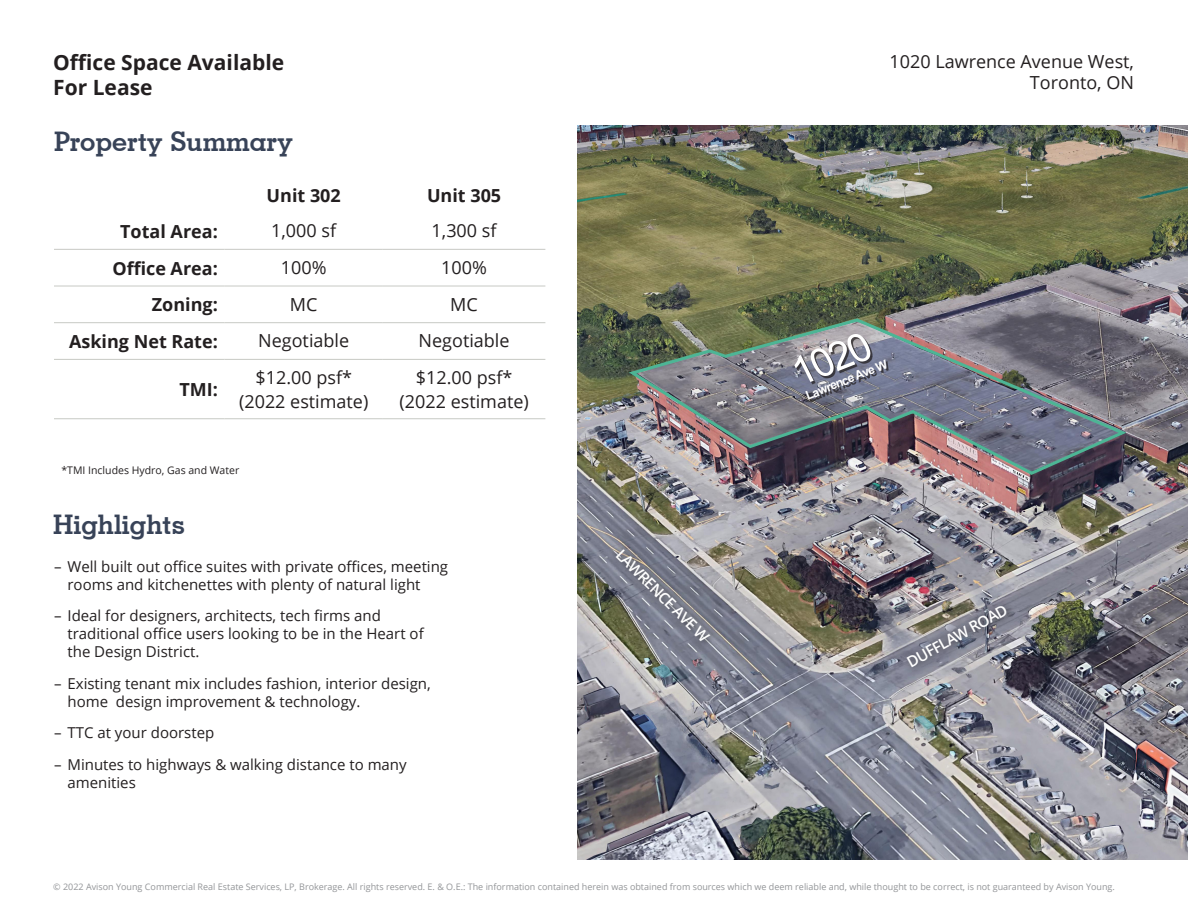
<style>
.page{position:relative;width:1188px;height:918px;background:#fff}
.page>*{position:absolute;margin:0;border:0;box-sizing:border-box;transform-origin:0 0}
.t1{font:39.9px "Arial";color:#fff}
.t2{font:700 27px "Geometric Slab 703 BT";color:#384358}
.t3{font:700 21px/25.2px "Open Sans";color:#231f20}
.More_info_block{font:18px/21.6px "Open Sans";color:#231f20;text-align:right}
.More_info_block-2{font:700 18px "Open Sans";color:#231f20}
.t4{font:600 15.3px "Open Sans";color:#fff}
.t5{font:15px/18px "Open Sans";color:#231f20}
.t6{font:700 12.3px "Arial";color:#fff}
.More_info_block-3{font:10.5px "Open Sans";color:#231f20}
.t7{font:9px "Open Sans";color:#939598}
</style>
<div class="page">
<hr style="left:54px;top:249px;width:171px;height:1px;background:#c7c9c4">
<hr style="left:225px;top:249px;width:158px;height:1px;background:#c7c9c4">
<hr style="left:383px;top:249px;width:162px;height:1px;background:#c7c9c4">
<hr style="left:54px;top:286px;width:171px;height:1px;background:#c7c9c4">
<hr style="left:225px;top:286px;width:158px;height:1px;background:#c7c9c4">
<hr style="left:383px;top:286px;width:162px;height:1px;background:#c7c9c4">
<hr style="left:54px;top:322px;width:171px;height:1px;background:#c7c9c4">
<hr style="left:225px;top:322px;width:158px;height:1px;background:#c7c9c4">
<hr style="left:383px;top:322px;width:162px;height:1px;background:#c7c9c4">
<hr style="left:54px;top:359px;width:171px;height:1px;background:#c7c9c4">
<hr style="left:225px;top:359px;width:158px;height:1px;background:#c7c9c4">
<hr style="left:383px;top:359px;width:162px;height:1px;background:#c7c9c4">
<hr style="left:54px;top:418px;width:171px;height:1px;background:#c7c9c4">
<hr style="left:225px;top:418px;width:158px;height:1px;background:#c7c9c4">
<hr style="left:383px;top:418px;width:162px;height:1px;background:#c7c9c4">
<img style="left:578px;top:125px;width:610px;height:735px">
<div style="left:609px;top:543px;width:110px;height:107px;background:#231f20;opacity:.75"></div>
<div style="left:900px;top:599px;width:116px;height:77px;background:#231f20;opacity:.75"></div>
<img style="left:625px;top:316px;width:505px;height:161px">
<h3 class="t3" style="left:53px;top:49px;width:232px">Office Space Available<br>For Lease</h3>
<p class="t2" style="left:54px;top:125px;width:240px">Property Summary</p>
<p class="More_info_block-2" style="left:267px;top:183px;width:76px">Unit 302</p>
<p class="More_info_block-2" style="left:427px;top:183px;width:76px">Unit 305</p>
<p class="More_info_block-2" style="left:120px;top:219px;width:99px">Total Area:</p>
<p class="More_info_block" style="left:271px;top:219px;width:66px">1,000 sf</p>
<p class="More_info_block" style="left:432px;top:219px;width:66px">1,300 sf</p>
<p class="More_info_block-2" style="left:112px;top:255px;width:107px">Office Area:</p>
<p class="More_info_block" style="left:281px;top:256px;width:47px">100%</p>
<p class="More_info_block" style="left:441px;top:256px;width:47px">100%</p>
<p class="More_info_block-2" style="left:152px;top:292px;width:68px">Zoning:</p>
<p class="More_info_block" style="left:290px;top:293px;width:29px">MC</p>
<p class="More_info_block" style="left:450px;top:293px;width:29px">MC</p>
<p class="More_info_block-2" style="left:69px;top:329px;width:150px">Asking Net Rate:</p>
<p class="More_info_block" style="left:258px;top:329px;width:93px">Negotiable</p>
<p class="More_info_block" style="left:419px;top:329px;width:93px">Negotiable</p>
<p class="More_info_block-2" style="left:179px;top:377px;width:40px">TMI:</p>
<p class="More_info_block" style="left:255px;top:366px;width:98px">$12.00 psf*</p>
<p class="More_info_block" style="left:239px;top:390px;width:131px">(2022 estimate)</p>
<p class="More_info_block" style="left:416px;top:366px;width:98px">$12.00 psf*</p>
<p class="More_info_block" style="left:399px;top:390px;width:131px">(2022 estimate)</p>
<p class="More_info_block-3" style="left:62px;top:463px;width:179px">*TMI Includes Hydro, Gas and Water</p>
<p class="t2" style="left:53px;top:508px;width:134px">Highlights</p>
<p class="t5" style="left:68px;top:557px;width:382px;text-indent:-14px">– Well built out office suites with private offices, meeting rooms and kitchenettes with plenty of natural light</p>
<p class="t5" style="left:68px;top:606px;width:358px;text-indent:-14px">– Ideal for designers, architects, tech firms and traditional office users looking to be in the Heart of the Design District.</p>
<p class="t5" style="left:68px;top:674px;width:365px;text-indent:-14px">– Existing tenant mix includes fashion, interior design, home design improvement &amp; technology.</p>
<p class="t5" style="left:54px;top:723px;width:162px">– TTC at your doorstep</p>
<p class="t5" style="left:68px;top:755px;width:341px;text-indent:-14px">– Minutes to highways &amp; walking distance to many amenities</p>
<p class="More_info_block" style="left:889px;top:50px;width:246px">1020 Lawrence Avenue West,<br>Toronto, ON</p>
<p class="t4" style="left:626px;top:544px;width:126px;rotate:45deg">LAWRENCE AVE W</p>
<p class="t1" style="left:785px;top:347px;width:83px;rotate:-21deg">1020</p>
<p class="t6" style="left:803px;top:388px;width:88px;rotate:-22deg">Lawrence Ave W</p>
<p class="t4" style="left:903px;top:654px;width:114px;rotate:-29deg">DUFFLAW ROAD</p>
<p class="t7" style="left:53px;top:881px;width:1063px">© 2022 Avison Young Commercial Real Estate Services, LP, Brokerage. All rights reserved. E. &amp; O.E.: The information contained herein was obtained from sources which we deem reliable and, while thought to be correct, is not guaranteed by Avison Young.</p>
</div>
